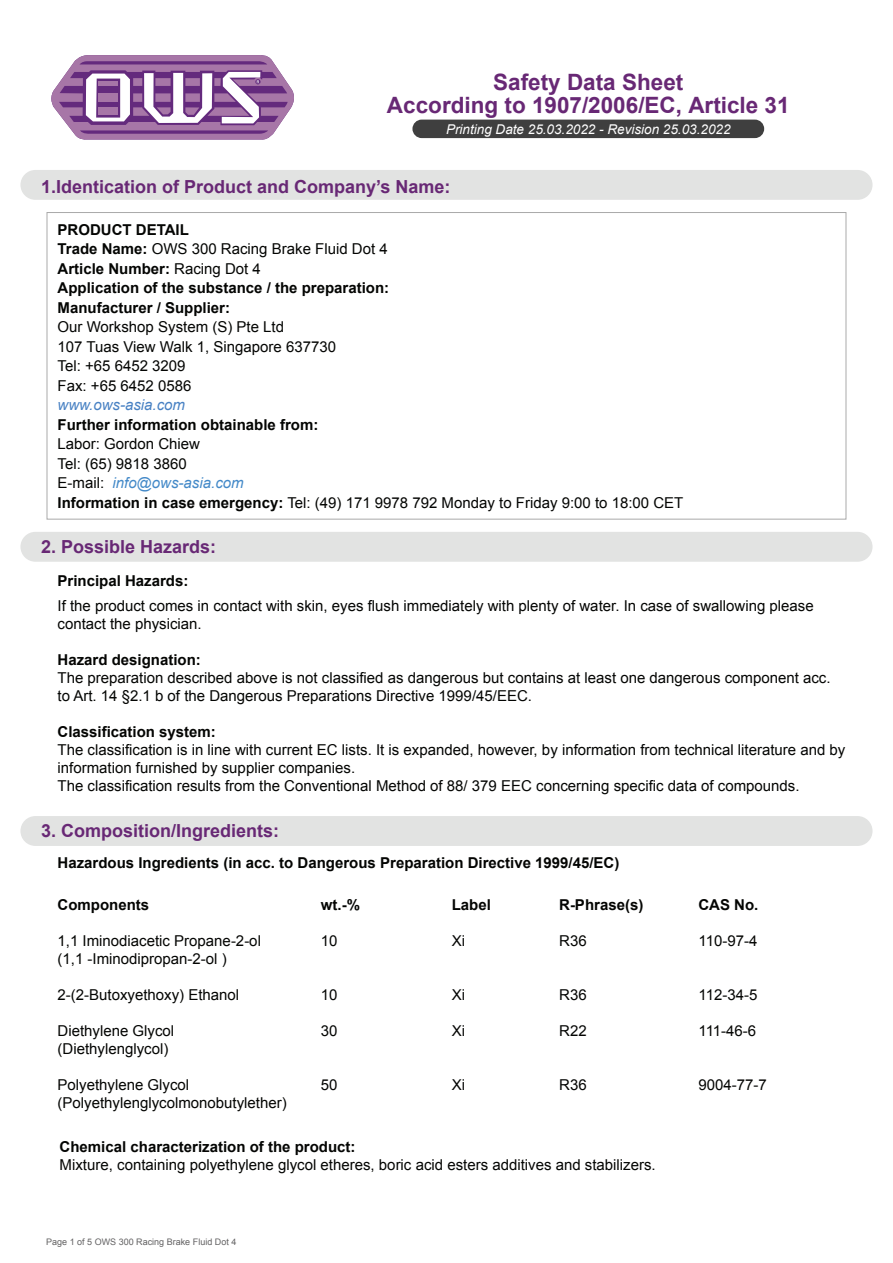
<style>
.page{position:relative;width:893px;height:1263px;background:#fff}
.page>*{position:absolute;margin:0;border:0;box-sizing:border-box;transform-origin:0 0}
.t1{font:700 22.5px/22.5px "Arial";color:#682875;text-align:center}
.t2{font:700 18px "Arial";color:#682875}
.t3{font:15px/18px "Arial";color:#040503}
.t4{font:700 15px/19.5px "Arial";color:#040503}
.t5{font:italic 15px "Arial";color:#4881c3}
.t6{font:italic 13.5px "Arial";color:#fff}
.t7{font:9px "Arial";color:#636263}
.s1{font-weight:400}
.s2{font-style:italic;color:#4389c8}
.s3{font-weight:700}
</style>
<div class="page">
<div style="left:20px;top:816px;width:852px;height:30px;background:#e2e3e2;border-radius:15px"></div>
<div style="left:20px;top:532px;width:852px;height:30px;background:#e2e3e2;border-radius:15px"></div>
<div style="left:412px;top:120px;width:352px;height:18px;background:#3f3f3f;border-radius:9px"></div>
<svg style="left:51px;top:55px;width:243px;height:85px"></svg>
<div style="left:20px;top:170px;width:852px;height:30px;background:#e2e3e2;border-radius:15px"></div>
<h1 class="t1" style="left:387px;top:72px;width:404px">Safety Data Sheet<br>According to 1907/2006/EC, Article 31</h1>
<p class="t6" style="left:446px;top:120px;width:286px">Printing Date 25.03.2022 - Revision 25.03.2022</p>
<p class="t2" style="left:41px;top:175px;width:411px">1.Identication of Product and Company’s Name:</p>
<p class="t4" style="left:58px;top:220px;width:333px">PRODUCT DETAIL<br>Trade Name: <span class="s1">OWS 300 Racing Brake Fluid Dot 4<br></span>Article Number: <span class="s1">Racing Dot 4<br></span>Application of the substance / the preparation:<br>Manufacturer / Supplier:</p>
<p class="t3" style="left:58px;top:318px;width:280px;line-height:19.5px">Our Workshop System (S) Pte Ltd<br>107 Tuas View Walk 1, Singapore 637730<br>Tel: +65 6452 3209<br>Fax: +65 6452 0586</p>
<p class="t5" style="left:58px;top:395px;width:129px">www.ows-asia.com</p>
<p class="t4" style="left:58px;top:415px;width:262px">Further information obtainable from:</p>
<p class="t3" style="left:58px;top:435px;width:627px;line-height:19.5px">Labor: Gordon Chiew<br>Tel: (65) 9818 3860<br>E-mail: <span class="s2">info@ows-asia.com<br></span><span class="s3">Information in case emergency:</span> Tel: (49) 171 9978 792 Monday to Friday 9:00 to 18:00 CET</p>
<p class="t2" style="left:41px;top:535px;width:177px">2. Possible Hazards:</p>
<p class="t4" style="left:58px;top:571px;width:132px">Principal Hazards:</p>
<p class="t3" style="left:58px;top:597px;width:758px">If the product comes in contact with skin, eyes flush immediately with plenty of water. In case of swallowing please contact the physician.</p>
<p class="t4" style="left:58px;top:650px;width:145px">Hazard designation:</p>
<p class="t3" style="left:58px;top:669px;width:774px">The preparation described above is not classified as dangerous but contains at least one dangerous component acc. to Art. 14 §2.1 b of the Dangerous Preparations Directive 1999/45/EEC.</p>
<p class="t4" style="left:58px;top:722px;width:160px">Classification system:</p>
<p class="t3" style="left:58px;top:741px;width:789px">The classification is in line with current EC lists. It is expanded, however, by information from technical literature and by information furnished by supplier companies.<br>The classification results from the Conventional Method of 88/ 379 EEC concerning specific data of compounds.</p>
<p class="t2" style="left:41px;top:819px;width:240px">3. Composition/Ingredients:</p>
<p class="t4" style="left:58px;top:853px;width:563px">Hazardous Ingredients (in acc. to Dangerous Preparation Directive 1999/45/EC)</p>
<p class="t4" style="left:58px;top:895px;width:93px">Components</p>
<p class="t3" style="left:58px;top:932px;width:205px">1,1 Iminodiacetic Propane-2-ol (1,1 -Iminodipropan-2-ol )</p>
<p class="t3" style="left:58px;top:986px;width:183px">2-(2-Butoxyethoxy) Ethanol</p>
<p class="t3" style="left:58px;top:1022px;width:118px">Diethylene Glycol (Diethylenglycol)</p>
<p class="t3" style="left:58px;top:1076px;width:231px">Polyethylene Glycol (Polyethylenglycolmonobutylether)</p>
<p class="t4" style="left:321px;top:895px;width:41px">wt.-%</p>
<p class="t3" style="left:321px;top:932px;width:18px">10</p>
<p class="t4" style="left:559px;top:895px;width:86px">R-Phrase(s)</p>
<p class="t3" style="left:559px;top:932px;width:29px">R36</p>
<p class="t4" style="left:452px;top:895px;width:41px">Label</p>
<p class="t3" style="left:452px;top:932px;width:15px">Xi</p>
<p class="t3" style="left:321px;top:986px;width:18px">10</p>
<p class="t3" style="left:321px;top:1022px;width:18px">30</p>
<p class="t3" style="left:559px;top:986px;width:29px">R36</p>
<p class="t3" style="left:559px;top:1022px;width:29px">R22</p>
<p class="t3" style="left:452px;top:986px;width:15px">Xi</p>
<p class="t3" style="left:452px;top:1022px;width:15px">Xi</p>
<p class="t3" style="left:321px;top:1076px;width:18px">50</p>
<p class="t3" style="left:559px;top:1076px;width:29px">R36</p>
<p class="t3" style="left:452px;top:1076px;width:15px">Xi</p>
<p class="t4" style="left:60px;top:1137px;width:297px">Chemical characterization of the product:</p>
<p class="t3" style="left:60px;top:1156px;width:598px">Mixture, containing polyethylene glycol etheres, boric acid esters additives and stabilizers.</p>
<p class="t7" style="left:46px;top:1236px;width:192px">Page 1 of 5 OWS 300 Racing Brake Fluid Dot 4</p>
<p class="t4" style="left:698px;top:895px;width:61px">CAS No.</p>
<p class="t3" style="left:698px;top:932px;width:60px">110-97-4</p>
<p class="t3" style="left:698px;top:986px;width:60px">112-34-5</p>
<p class="t3" style="left:698px;top:1022px;width:59px">111-46-6</p>
<p class="t3" style="left:698px;top:1076px;width:70px">9004-77-7</p>
</div>
